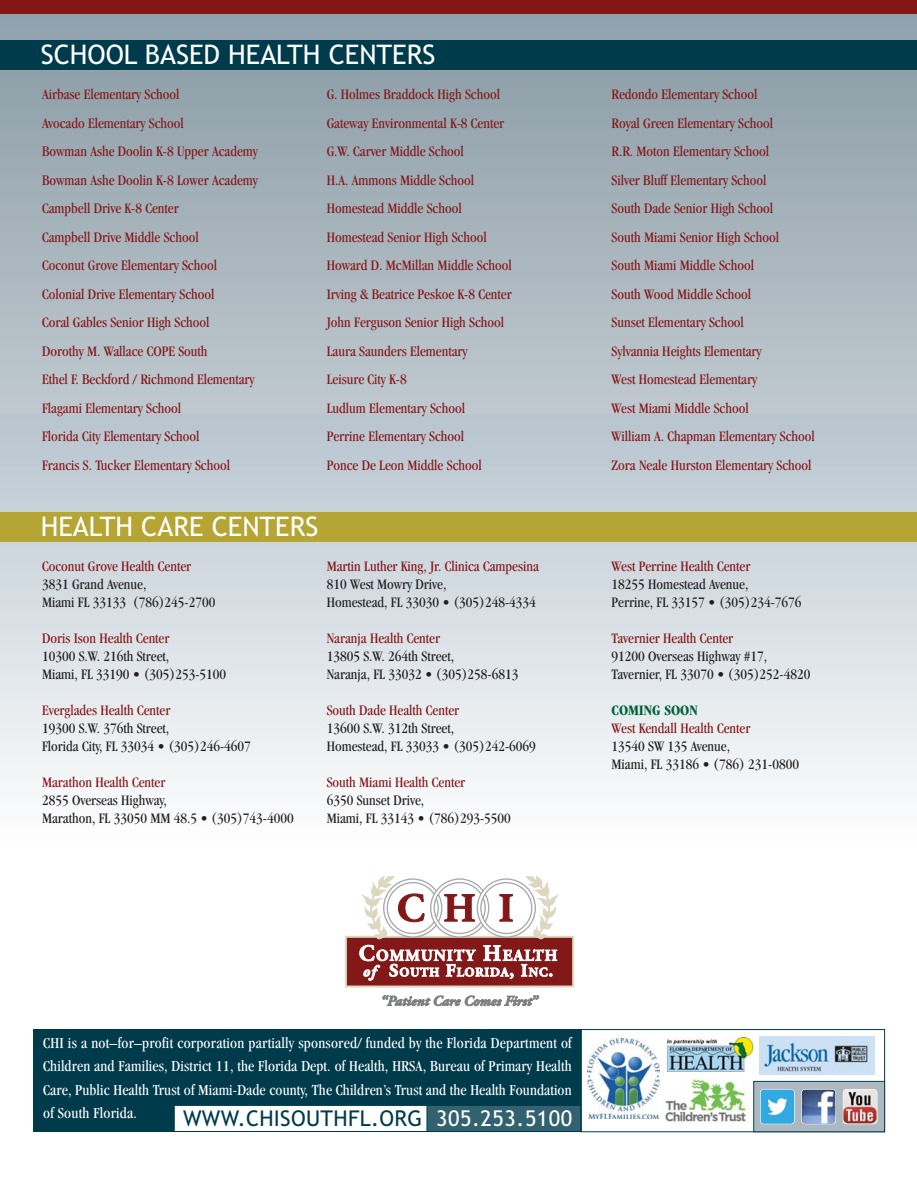
<style>
.page{position:relative;width:917px;height:1188px;background:#fff}
.page>*{position:absolute;margin:0;border:0;box-sizing:border-box;transform-origin:0 0}
.t1{font:27px "Trebuchet MS";color:#fff}
.t2{font:21.75px "Trebuchet MS";letter-spacing:.015em;color:#003b4b}
.t3{font:condensed 15.75px/23.2px "Garamond";letter-spacing:.005em;color:#fff;text-align:justify}
.t4{font:condensed 15px/28.5px "Garamond";color:#851618}
.t5{font:condensed 15px/18px "Garamond";color:#231f20}
.t6{font:700 condensed 15px "Garamond";color:#006239}
.s1{color:#fff}
</style>
<div class="page">
<div style="left:0;top:0;width:916px;height:845px;background:linear-gradient(to bottom,#8699a4,#f9fbfd)"></div>
<div style="left:580px;top:1029px;width:304px;height:103px;border:1px solid #003b4b"></div>
<div style="left:34px;top:1029px;width:546px;height:103px;background:#003b4b"></div>
<div style="left:175px;top:1106px;width:405px;height:25px;background:#fff"></div>
<div style="left:174px;top:1105px;width:406px;height:27px;border:1px solid #003b4b"></div>
<div style="left:427px;top:1106px;width:153px;height:25px;background:#326170"></div>
<div style="left:426px;top:1105px;width:155px;height:27px;border:1px solid #003b4b"></div>
<div style="left:0;top:40px;width:916px;height:30px;background:#003b4b"></div>
<div style="left:0;top:512px;width:916px;height:30px;background:#b5a534"></div>
<svg style="left:382px;top:995px;width:157px;height:11px"></svg>
<svg style="left:345px;top:876px;width:229px;height:112px"></svg>
<div style="left:753px;top:1082px;width:130px;height:49px;background:#adb9c0"></div>
<div style="left:753px;top:1081px;width:131px;height:51px;border:1px solid #003b4b"></div>
<img style="left:587px;top:1039px;width:72px;height:79px">
<img style="left:662px;top:1079px;width:87px;height:52px">
<img style="left:667px;top:1038px;width:85px;height:33px">
<img style="left:759px;top:1037px;width:114px;height:37px">
<img style="left:801px;top:1089px;width:34px;height:35px;border-radius:4px">
<div style="left:801px;top:1089px;width:34px;height:35px;border:1px solid #fff;border-radius:4px"></div>
<img style="left:842px;top:1089px;width:34px;height:35px;border-radius:4px">
<div style="left:842px;top:1089px;width:35px;height:35px;border:1px solid #fff;border-radius:4px"></div>
<img style="left:760px;top:1089px;width:34px;height:35px;border-radius:4px">
<div style="left:759px;top:1089px;width:35px;height:35px;border:1px solid #fff;border-radius:4px"></div>
<div style="left:0;top:0;width:916px;height:14px;background:#851618"></div>
<h1 class="t1" style="left:41px;top:39px;width:396px">SCHOOL BASED HEALTH CENTERS</h1>
<p class="t4" style="left:42px;top:81px;width:217px">Airbase Elementary School<br>Avocado Elementary School<br>Bowman Ashe Doolin K-8 Upper Academy<br>Bowman Ashe Doolin K-8 Lower Academy<br>Campbell Drive K-8 Center<br>Campbell Drive Middle School<br>Coconut Grove Elementary School<br>Colonial Drive Elementary School<br>Coral Gables Senior High School<br>Dorothy M. Wallace COPE South<br>Ethel F. Beckford / Richmond Elementary<br>Flagami Elementary School<br>Florida City Elementary School<br>Francis S. Tucker Elementary School</p>
<p class="t4" style="left:327px;top:81px;width:186px">G. Holmes Braddock High School<br>Gateway Environmental K-8 Center<br>G.W. Carver Middle School<br>H.A. Ammons Middle School<br>Homestead Middle School<br>Homestead Senior High School<br>Howard D. McMillan Middle School<br>Irving &amp; Beatrice Peskoe K-8 Center<br>John Ferguson Senior High School<br>Laura Saunders Elementary<br>Leisure City K-8<br>Ludlum Elementary School<br>Perrine Elementary School<br>Ponce De Leon Middle School</p>
<p class="t4" style="left:611px;top:81px;width:205px">Redondo Elementary School<br>Royal Green Elementary School<br>R.R. Moton Elementary School<br>Silver Bluff Elementary School<br>South Dade Senior High School<br>South Miami Senior High School<br>South Miami Middle School<br>South Wood Middle School<br>Sunset Elementary School<br>Sylvannia Heights Elementary<br>West Homestead Elementary<br>West Miami Middle School<br>William A. Chapman Elementary School<br>Zora Neale Hurston Elementary School</p>
<h1 class="t1" style="left:41px;top:511px;width:279px">HEALTH CARE CENTERS</h1>
<p class="t4" style="left:42px;top:553px;width:151px">Coconut Grove Health Center</p>
<p class="t5" style="left:42px;top:576px;width:175px">3831 Grand Avenue,<br>Miami FL 33133 (786)245-2700</p>
<p class="t4" style="left:42px;top:625px;width:129px">Doris Ison Health Center</p>
<p class="t5" style="left:42px;top:648px;width:186px">10300 S.W. 216th Street,<br>Miami, FL 33190 • (305)253-5100</p>
<p class="t4" style="left:42px;top:697px;width:130px">Everglades Health Center</p>
<p class="t5" style="left:42px;top:720px;width:210px">19300 S.W. 376th Street,<br>Florida City, FL 33034 • (305)246-4607</p>
<p class="t4" style="left:42px;top:769px;width:125px">Marathon Health Center</p>
<p class="t5" style="left:42px;top:792px;width:253px">2855 Overseas Highway,<br>Marathon, FL 33050 MM 48.5 • (305)743-4000</p>
<p class="t4" style="left:326px;top:553px;width:214px">Martin Luther King, Jr. Clinica Campesina</p>
<p class="t5" style="left:326px;top:576px;width:211px">810 West Mowry Drive,<br>Homestead, FL 33030 • (305)248-4334</p>
<p class="t4" style="left:326px;top:625px;width:115px">Naranja Health Center</p>
<p class="t5" style="left:326px;top:648px;width:193px">13805 S.W. 264th Street,<br>Naranja, FL 33032 • (305)258-6813</p>
<p class="t4" style="left:326px;top:697px;width:134px">South Dade Health Center</p>
<p class="t5" style="left:326px;top:720px;width:211px">13600 S.W. 312th Street,<br>Homestead, FL 33033 • (305)242-6069</p>
<p class="t4" style="left:326px;top:769px;width:140px">South Miami Health Center</p>
<p class="t5" style="left:326px;top:792px;width:186px">6350 Sunset Drive,<br>Miami, FL 33143 • (786)293-5500</p>
<p class="t4" style="left:611px;top:553px;width:140px">West Perrine Health Center</p>
<p class="t5" style="left:611px;top:576px;width:191px">18255 Homestead Avenue,<br>Perrine, FL 33157 • (305)234-7676</p>
<p class="t4" style="left:611px;top:625px;width:123px">Tavernier Health Center</p>
<p class="t5" style="left:611px;top:648px;width:200px">91200 Overseas Highway #17,<br>Tavernier, FL 33070 • (305)252-4820</p>
<p class="t6" style="left:611px;top:704px;width:88px">COMING SOON</p>
<p class="t4" style="left:611px;top:715px;width:140px">West Kendall Health Center</p>
<p class="t5" style="left:611px;top:738px;width:189px">13540 SW 135 Avenue,<br>Miami, FL 33186 • (786) 231-0800</p>
<p class="t3" style="left:43px;top:1033px;width:530px">CHI is a not–for–profit corporation partially sponsored/ funded by the Florida Department of Children and Families, District 11, the Florida Dept. of Health, HRSA, Bureau of Primary Health Care, Public Health Trust of Miami-Dade county, The Children’s Trust and the Health Foundation of South Florida.</p>
<h2 class="t2" style="left:183px;top:1105px;width:390px">WWW.CHISOUTHFL.ORG <span class="s1">305.253.5100</span></h2>
</div>
